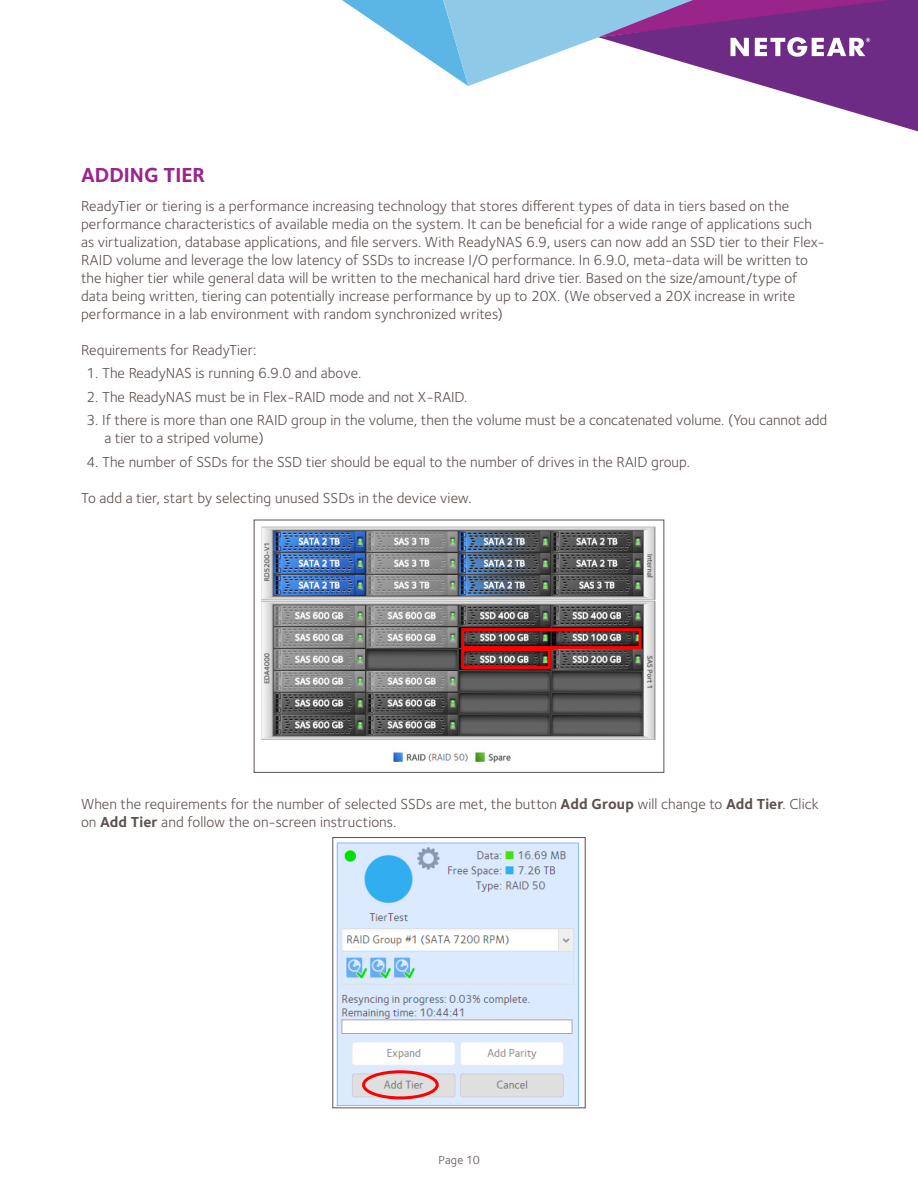
<style>
.page{position:relative;width:918px;height:1188px;background:#fff}
.page>*{position:absolute;margin:0;border:0;box-sizing:border-box;transform-origin:0 0}
.Head{font:700 21px "Foundry Sterling";color:#99248e}
.indent{font:15px/18px "Foundry Sterling";color:#5d514e}
.t1{font:12px "Foundry Sterling";letter-spacing:.01em;color:#5d514e}
.s1{font-weight:700}
</style>
<div class="page">
<svg style="left:342px;top:0;width:576px;height:132px"></svg>
<img style="left:261px;top:526px;width:395px;height:237px">
<div style="left:254px;top:520px;width:410px;height:253px;border:1px solid #5d514e"></div>
<img style="left:336px;top:842px;width:243px;height:264px">
<div style="left:362px;top:1070px;width:77px;height:29px;border:3px solid #f00;border-radius:50%"></div>
<div style="left:461px;top:628px;width:181px;height:21px;border:3px solid #f00"></div>
<div style="left:461px;top:648px;width:90px;height:21px;border:3px solid #f00"></div>
<p class="Head" style="left:81px;top:163px;width:126px">ADDING TIER</p>
<p class="indent" style="left:81px;top:197px;width:745px">ReadyTier or tiering is a performance increasing technology that stores different types of data in tiers based on the performance characteristics of available media on the system. It can be beneficial for a wide range of applications such as virtualization, database applications, and file servers. With ReadyNAS 6.9, users can now add an SSD tier to their Flex-RAID volume and leverage the low latency of SSDs to increase I/O performance. In 6.9.0, meta-data will be written to the higher tier while general data will be written to the mechanical hard drive tier. Based on the size/amount/type of data being written, tiering can potentially increase performance by up to 20X. (We observed a 20X increase in write performance in a lab environment with random synchronized writes)</p>
<p class="indent" style="left:81px;top:341px;width:177px">Requirements for ReadyTier:</p>
<p class="indent" style="left:86px;top:364px;width:276px">1. The ReadyNAS is running 6.9.0 and above.</p>
<p class="indent" style="left:86px;top:388px;width:383px">2. The ReadyNAS must be in Flex-RAID mode and not X-RAID.</p>
<p class="indent" style="left:104px;top:411px;width:725px;text-indent:-18px">3. If there is more than one RAID group in the volume, then the volume must be a concatenated volume. (You cannot add a tier to a striped volume)</p>
<p class="indent" style="left:86px;top:453px;width:605px">4. The number of SSDs for the SSD tier should be equal to the number of drives in the RAID group.</p>
<p class="indent" style="left:81px;top:489px;width:392px">To add a tier, start by selecting unused SSDs in the device view.</p>
<p class="indent" style="left:81px;top:795px;width:739px">When the requirements for the number of selected SSDs are met, the button <span class="s1">Add Group</span> will change to <span class="s1">Add Tier</span>. Click on <span class="s1">Add Tier</span> and follow the on-screen instructions.</p>
<p class="t1" style="left:439px;top:1153px;width:43px">Page 10</p>
</div>
